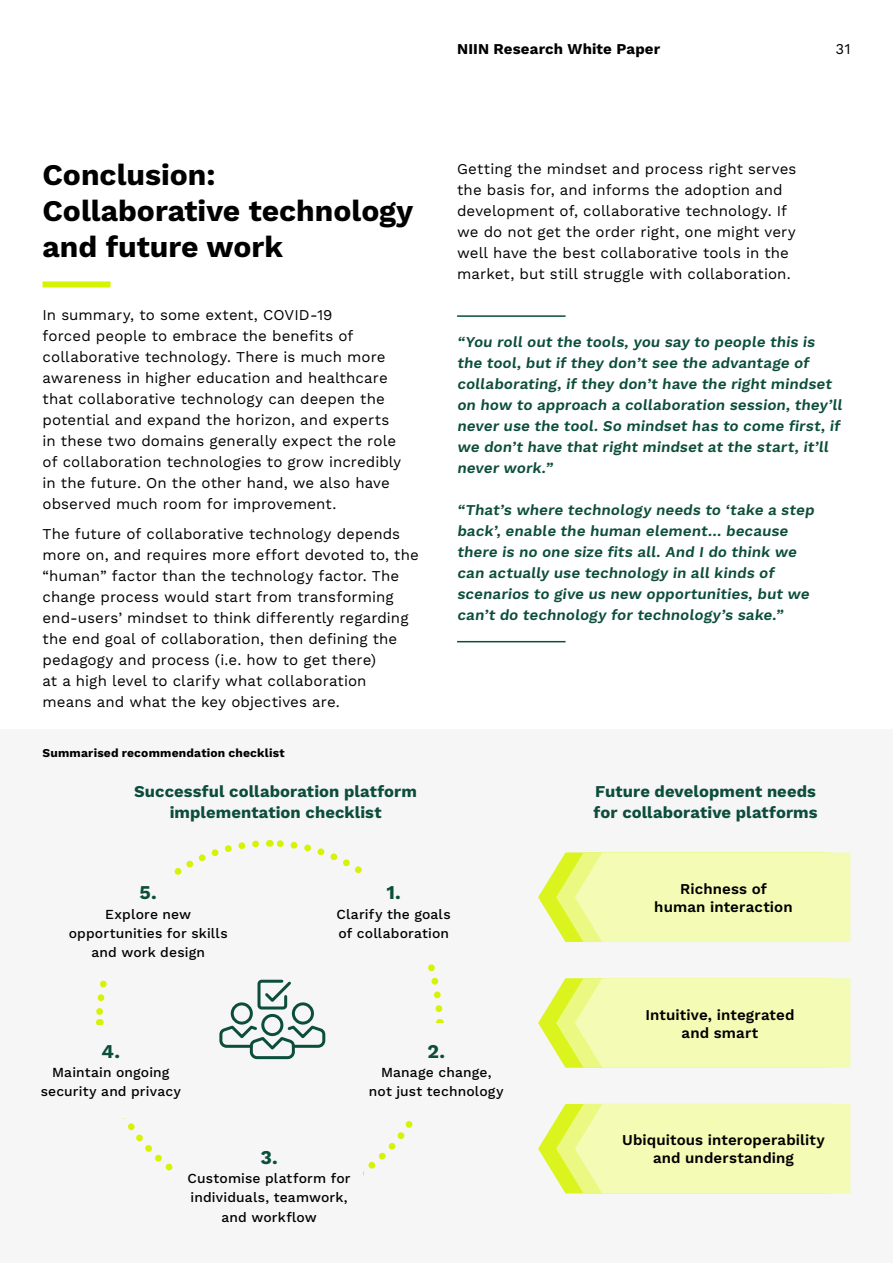
<style>
.page{position:relative;width:893px;height:1263px;background:#fff}
.page>*{position:absolute;margin:0;border:0;box-sizing:border-box;transform-origin:0 0}
.t1{font:700 30px/36px "Work Sans";color:#000}
.t2{font:700 19.5px "Work Sans";color:#0c4d3b}
.t3{font:700 16.5px/21px "Work Sans";letter-spacing:.005em;color:#0c4d3b;text-align:center}
.t4{font:15px/21px "Work Sans";letter-spacing:.005em;color:#000}
.t5{font:600 15px/21px "Work Sans";color:#0c4d3b}
.t6{font:600 15px/18px "Work Sans";letter-spacing:.01em;color:#000;text-align:center}
.t7{font:700 15px "Work Sans";letter-spacing:.01em;color:#000}
.t8{font:500 13.8px/19.4px "Work Sans";letter-spacing:.01em;color:#000;text-align:center}
.t9{font:700 12px "Work Sans";letter-spacing:.015em;color:#000}
</style>
<div class="page">
<div style="left:0;top:729px;width:893px;height:534px;background:#f6f6f6"></div>
<svg style="left:538px;top:852px;width:312px;height:90px;background:#f1faab"></svg>
<svg style="left:538px;top:978px;width:312px;height:90px;background:#f1faab"></svg>
<svg style="left:538px;top:1104px;width:312px;height:89px;background:#f1faab"></svg>
<div style="left:43px;top:281px;width:68px;height:6px;background:#d6f205"></div>
<hr style="left:457px;top:315px;width:109px;height:2px;background:#0c4d3b">
<hr style="left:457px;top:641px;width:109px;height:1px;background:#0c4d3b">
<svg style="left:96px;top:840px;width:348px;height:336px"></svg>
<p class="t7" style="left:457px;top:40px;width:205px">NIIN Research White Paper</p>
<p class="t4" style="left:835px;top:39px;width:17px">31</p>
<h1 class="t1" style="left:43px;top:159px;width:372px">Conclusion:<br>Collaborative technology and future work</h1>
<p class="t4" style="left:457px;top:159px;width:341px">Getting the mindset and process right serves the basis for, and informs the adoption and development of, collaborative technology. If we do not get the order right, one might very well have the best collaborative tools in the market, but still struggle with collaboration.</p>
<p class="t4" style="left:43px;top:305px;width:360px">In summary, to some extent, COVID-19<br>forced people to embrace the benefits of collaborative technology. There is much more awareness in higher education and healthcare that collaborative technology can deepen the potential and expand the horizon, and experts in these two domains generally expect the role of collaboration technologies to grow incredibly in the future. On the other hand, we also have observed much room for improvement.</p>
<p class="t4" style="left:43px;top:524px;width:378px">The future of collaborative technology depends more on, and requires more effort devoted to, the “human” factor than the technology factor. The change process would start from transforming end-users’ mindset to think differently regarding the end goal of collaboration, then defining the pedagogy and process (i.e. how to get there)<br>at a high level to clarify what collaboration means and what the key objectives are.</p>
<p class="t9" style="left:43px;top:746px;width:244px">Summarised recommendation checklist</p>
<p class="t5" style="left:457px;top:332px;width:389px">“You roll out the tools, you say to people this is the tool, but if they don’t see the advantage of collaborating, if they don’t have the right mindset on how to approach a collaboration session, they’ll never use the tool. So mindset has to come first, if we don’t have that right mindset at the start, it’ll never work.”</p>
<p class="t5" style="left:457px;top:500px;width:361px">“That’s where technology needs to ‘take a step back’, enable the human element… because there is no one size fits all. And I do think we can actually use technology in all kinds of scenarios to give us new opportunities, but we can’t do technology for technology’s sake.”</p>
<p class="t3" style="left:134px;top:782px;width:284px">Successful collaboration platform implementation checklist</p>
<p class="t3" style="left:594px;top:782px;width:226px;text-align:left">Future development needs for collaborative platforms</p>
<h2 class="t2" style="left:140px;top:881px;width:19px">5.</h2>
<p class="t8" style="left:69px;top:905px;width:160px">Explore new opportunities for skills and work design</p>
<h2 class="t2" style="left:102px;top:1039px;width:20px">4.</h2>
<p class="t8" style="left:41px;top:1063px;width:142px">Maintain ongoing security and privacy</p>
<h2 class="t2" style="left:386px;top:881px;width:16px">1.</h2>
<p class="t8" style="left:337px;top:905px;width:116px;text-align:left">Clarify the goals of collaboration</p>
<h2 class="t2" style="left:427px;top:1039px;width:19px">2.</h2>
<p class="t8" style="left:369px;top:1063px;width:136px">Manage change, not just technology</p>
<p class="t6" style="left:654px;top:880px;width:140px">Richness of human interaction</p>
<p class="t6" style="left:645px;top:1006px;width:151px">Intuitive, integrated and smart</p>
<p class="t6" style="left:622px;top:1132px;width:204px">Ubiquitous interoperability</p>
<h2 class="t2" style="left:260px;top:1145px;width:19px">3.</h2>
<p class="t6" style="left:653px;top:1150px;width:142px">and understanding</p>
<p class="t8" style="left:188px;top:1169px;width:165px">Customise platform for individuals, teamwork, and workflow</p>
</div>
